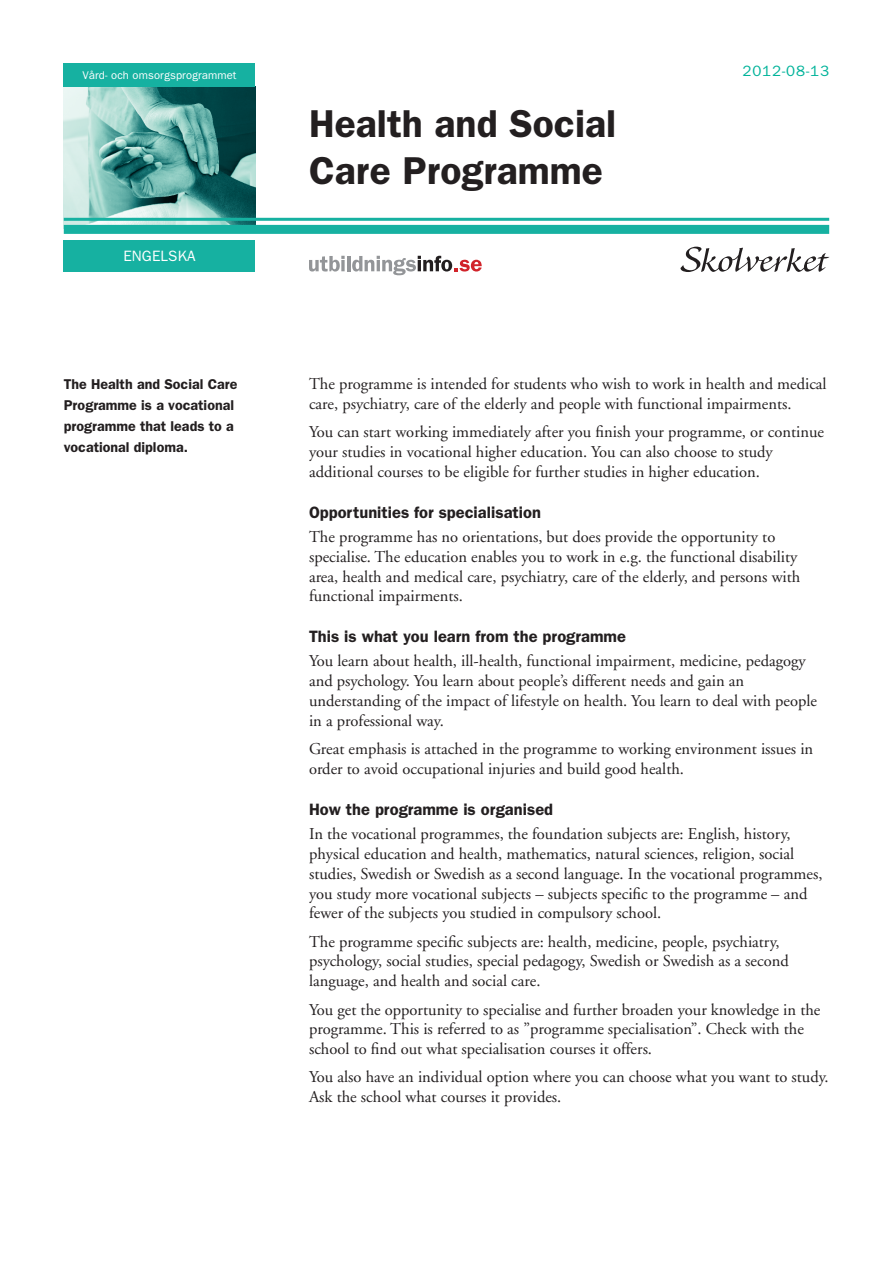
<style>
.page{position:relative;width:893px;height:1263px;background:#fff}
.page>*{position:absolute;margin:0;border:0;box-sizing:border-box;transform-origin:0 0}
.Huvudrubrik{font:600 39px/46.8px "Franklin Gothic";color:#231f20}
.Ny_bröd{font:16.5px/19.8px "Adobe Garamond";color:#231f20}
.Underrubrik_1{font:600 16.5px "Franklin Gothic";color:#231f20}
.Datum{font:15px "Franklin Gothic";letter-spacing:.06em;color:#00b39a}
.Språk{font:15px "Franklin Gothic";letter-spacing:.01em;color:#fff}
.Ingress{font:600 14.25px/21px "Franklin Gothic";color:#231f20}
.Språk-2{font:11.25px "Franklin Gothic";letter-spacing:.01em;color:#fff}
</style>
<div class="page">
<img style="left:64px;top:87px;width:191px;height:138px">
<div style="left:64px;top:225px;width:765px;height:9px;background:#16b1a1"></div>
<div style="left:64px;top:240px;width:191px;height:32px;background:#16b1a1"></div>
<hr style="left:64px;top:218px;width:765px;height:3px;background:#16b1a1">
<svg style="left:309px;top:256px;width:36px;height:15px"></svg>
<svg style="left:341px;top:260px;width:4px;height:11px"></svg>
<hr style="left:347px;top:256px;width:3px;height:15px;background:#939598">
<svg style="left:352px;top:256px;width:130px;height:19px"></svg>
<svg style="left:680px;top:247px;width:149px;height:25px"></svg>
<div style="left:64px;top:64px;width:191px;height:23px;background:#16b1a1"></div>
<p class="Språk-2" style="left:82px;top:69px;width:155px">Vård- och omsorgsprogrammet</p>
<p class="Språk" style="left:123px;top:247px;width:74px">ENGELSKA</p>
<p class="Ingress" style="left:64px;top:373px;width:175px">The Health and Social Care<br>Programme is a vocational programme that leads to a vocational diploma.</p>
<p class="Huvudrubrik" style="left:309px;top:99px;width:309px">Health and Social<br>Care Programme</p>
<p class="Datum" style="left:742px;top:62px;width:88px">2012-08-13</p>
<p class="Ny_bröd" style="left:309px;top:374px;width:519px">The programme is intended for students who wish to work in health and medical care, psychiatry, care of the elderly and people with functional impairments.</p>
<p class="Ny_bröd" style="left:309px;top:422px;width:517px">You can start working immediately after you finish your programme, or continue your studies in vocational higher education. You can also choose to study additional courses to be eligible for further studies in higher education.</p>
<p class="Underrubrik_1" style="left:309px;top:502px;width:233px">Opportunities for specialisation</p>
<p class="Ny_bröd" style="left:309px;top:527px;width:493px">The programme has no orientations, but does provide the opportunity to specialise. The education enables you to work in e.g. the functional disability area, health and medical care, psychiatry, care of the elderly, and persons with functional impairments.</p>
<p class="Underrubrik_1" style="left:309px;top:627px;width:319px">This is what you learn from the programme</p>
<p class="Ny_bröd" style="left:309px;top:652px;width:510px">You learn about health, ill-health, functional impairment, medicine, pedagogy and psychology. You learn about people’s different needs and gain an understanding of the impact of lifestyle on health. You learn to deal with people in a professional way.</p>
<p class="Ny_bröd" style="left:309px;top:739px;width:506px">Great emphasis is attached in the programme to working environment issues in order to avoid occupational injuries and build good health.</p>
<p class="Underrubrik_1" style="left:309px;top:800px;width:246px">How the programme is organised</p>
<p class="Ny_bröd" style="left:309px;top:824px;width:515px">In the vocational programmes, the foundation subjects are: English, history, physical education and health, mathematics, natural sciences, religion, social studies, Swedish or Swedish as a second language. In the vocational programmes, you study more vocational subjects – subjects specific to the programme – and fewer of the subjects you studied in compulsory school.</p>
<p class="Ny_bröd" style="left:309px;top:932px;width:481px">The programme specific subjects are: health, medicine, people, psychiatry, psychology, social studies, special pedagogy, Swedish or Swedish as a second language, and health and social care.</p>
<p class="Ny_bröd" style="left:309px;top:1000px;width:513px">You get the opportunity to specialise and further broaden your knowledge in the programme. This is referred to as ”programme specialisation”. Check with the school to find out what specialisation courses it offers.</p>
<p class="Ny_bröd" style="left:309px;top:1068px;width:521px">You also have an individual option where you can choose what you want to study.<br>Ask the school what courses it provides.</p>
</div>
